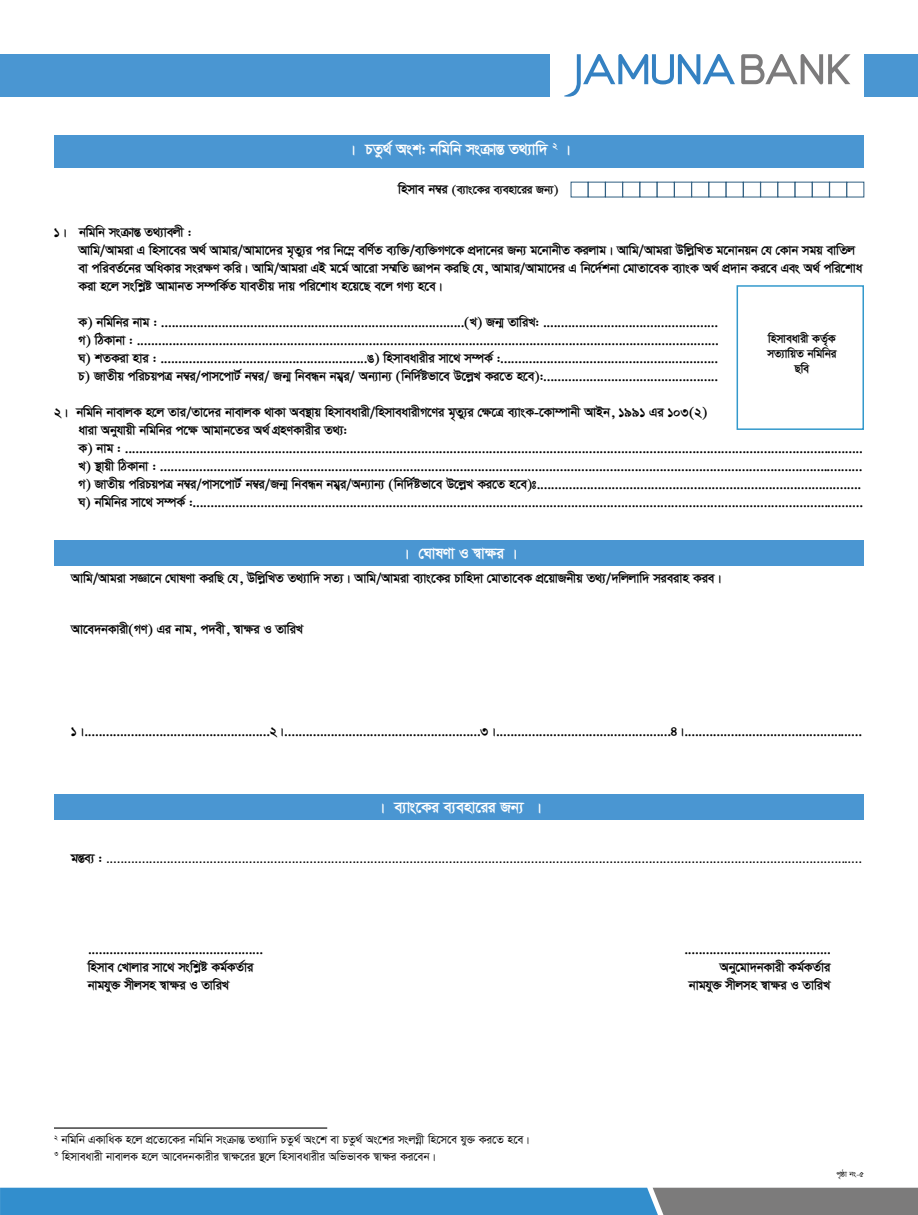
<style>
.page{position:relative;width:918px;height:1215px;background:#fff}
.page>*{position:absolute;margin:0;border:0;box-sizing:border-box;transform-origin:0 0}
.t1{font:700 18px "Sutonny MJ";color:#fff}
.t2{font:700 15px/18px "Sutonny MJ";color:#000}
.t3{font:15px "Sutonny MJ";color:#000}
.t4{font:13.5px/16.5px "Sutonny MJ";color:#000}
.t5{font:700 13.5px/15px "Sutonny MJ";color:#000;text-align:center}
.t6{font:9px "Sutonny MJ";color:#000}
.s1{font-size:15px}
.s2{font-weight:700}
</style>
<div class="page">
<div style="left:0;top:54px;width:918px;height:43px;background:#4a96d2"></div>
<div style="left:551px;top:44px;width:313px;height:60px;background:#fff"></div>
<svg style="left:741px;top:54px;width:110px;height:30px"></svg>
<svg style="left:564px;top:54px;width:171px;height:43px"></svg>
<div style="left:54px;top:135px;width:810px;height:32px;background:#4a96d2"></div>
<div style="left:54px;top:540px;width:810px;height:26px;background:#4a96d2"></div>
<div style="left:54px;top:794px;width:810px;height:26px;background:#4a96d2"></div>
<svg style="left:0;top:1188px;width:918px;height:27px;background:#4889b6"></svg>
<div style="left:605px;top:182px;width:18px;height:15px;background:#fff;border:1px solid #2e5d80"></div>
<div style="left:674px;top:182px;width:18px;height:15px;background:#fff;border:1px solid #2e5d80"></div>
<div style="left:726px;top:182px;width:17px;height:15px;background:#fff;border:1px solid #2e5d80"></div>
<div style="left:743px;top:182px;width:18px;height:15px;background:#fff;border:1px solid #2e5d80"></div>
<div style="left:778px;top:182px;width:17px;height:15px;background:#fff;border:1px solid #2e5d80"></div>
<div style="left:812px;top:182px;width:18px;height:15px;background:#fff;border:1px solid #2e5d80"></div>
<div style="left:737px;top:285px;width:127px;height:145px;border:2px solid #39c"></div>
<hr style="left:54px;top:1127px;width:273px;height:2px;background:#000">
<p class="t1" style="left:347px;top:140px;width:225px">| PZZ_©ASK: BWGWB MSΜVŠÍZ_¨VW` <sup>2</sup> |</p>
<p class="t5" style="left:398px;top:183px;width:162px"><span class="s1">WNMVE B¤^I</span> (E¨VS‡KI E¨ENV‡II RB¨)</p>
<p class="t2" style="left:78px;top:224px;width:785px;text-indent:-24px">1| BWGWB MSΜVŠÍZ_¨VEJX :<br>AVWG/AVGIV G WNMV‡EI A_©AVGVI/AVGV‡`I G„ZY¨I CI WB‡¤ŒEWY©Z E¨W³/E¨W³MY‡K CÖ`V‡BI RB¨ G‡BVBXZ KIJVG| AVWG/AVGIV DWJØWLZ G‡BVBQB †H †KVB MGQ EVWZJ EV CWIEZ©‡BI AWAKVI MSIŸY KWI| AVWG/AVGIV GB G‡G©AV‡IV M¤§WZ ÁVCB KIWQ †H, AVGVI/AVGV‡`I G WB‡`©KBV †GVZV‡EK E¨VSK A_©CÖ`VB KI‡E GES A_©CWI‡KVA KIV N‡J MSWKØÓ AVGVBZ M¤ÚWK©Z HVEZXQ `VQ CWI‡KVA N‡Q‡Q E‡J MY¨ N‡E|</p>
<p class="t2" style="left:78px;top:314px;width:641px;text-align:justify">K) BWGWBI BVG : .....................................................................................(L) RB¥ ZVWIL: .................................................<br>M) WVKVBV : ...................................................................................................................................................................<br>N) KZKIV NVI : ..........................................................O) WNMVEAVIXI MV‡_ M¤ÚK©:.............................................................<br>P) RVZXQ CWIPQCÎ B¤^I/CVM‡CVU©B¤^I/ RB¥ WBEÜB BG¦I/ AB¨VB¨ (WBW`©ÓFV‡E D‡JØL KI‡Z N‡E):.................................................</p>
<p class="t2" style="left:78px;top:404px;width:786px;text-indent:-24px">2| BWGWB BVEVJK N‡J ZVI/ZV‡`I BVEVJK _VKV AE¯’VQ WNMVEAVIX/WNMVEAVIXM‡YI G„ZY¨I †Ÿ‡Î E¨VSK-‡KV¤ÚVBX AVBB, 1991 GI 103(2)<br>AVIV ABYHVQX BWGWBI C‡Ÿ AVGVB‡ZI A_©MÖNYKVIXI Z_¨:<br>K) BVG : ...............................................................................................................................................................................................................<br>L) ¯’VQX WVKVBV : .....................................................................................................................................................................................................<br>M) RVZXQ CWIPQCÎ B¤^I/CVM‡CVU©B¤^I/RB¥ WBEÜB BG¦I/AB¨VB¨ (WBW`©ÓFV‡E D‡JØL KI‡Z N‡E)T...........................................................................................<br>N) BWGWBI MV‡_ M¤ÚK©:............................................................................................................................................................................................</p>
<p class="t5" style="left:767px;top:332px;width:72px">WNMVEAVIX KZ©„K<br>MZ¨VWQZ BWGWBI<br>QWE</p>
<p class="t1" style="left:401px;top:543px;width:118px">| †NVLYV I ¯^VŸI |</p>
<p class="t2" style="left:71px;top:570px;width:652px">AVWG/AVGIV MÁV‡B †NVLYV KIWQ †H, DWJØWLZ Z_¨VW` MZ¨| AVWG/AVGIV E¨VS‡KI PVWN`V †GVZV‡EK CÖ‡QVRBXQ Z_¨/`WJJVW` MIEIVN KIE|</p>
<p class="t2" style="left:71px;top:621px;width:233px">AV‡E`BKVIX(MY) GI BVG, C`EX, ¯^VŸI I ZVWIL</p>
<p class="t2" style="left:71px;top:723px;width:792px">1|....................................................2|.......................................................3|.................................................4|..................................................</p>
<p class="t1" style="left:376px;top:797px;width:167px">| E¨VS‡KI E¨ENV‡II RB¨ |</p>
<p class="t3" style="left:71px;top:850px;width:792px"><span class="s2">GŠÍE¨ :</span> ....................................................................................................................................................................................................................</p>
<p class="t2" style="left:88px;top:941px;width:176px">.................................................<br>WNMVE †LVJVI MV‡_ MSWKØÓ KG©KZ©VI<br>BVGHY³ MXJMN ¯^VŸI I ZVWIL</p>
<p class="t2" style="left:684px;top:941px;width:148px;text-align:right">.........................................<br>ABY‡GV`BKVIX KG©KZ©VI<br>BVGHY³ MXJMN ¯^VŸI I ZVWIL</p>
<p class="t4" style="left:54px;top:1132px;width:477px"><sup>2</sup> BWGWB GKVWAK N‡J CÖ‡Z¨‡KI BWGWB MSΜVŠÍZ_¨VW` PZZ_©AS‡K EV PZZ_©AS‡KI MSJMŒXWN‡M‡E HY³ KI‡Z N‡E|<br><sup>3</sup> WNMVEAVIX BVEVJK N‡J AV‡E`BKVIXI ¯^VŸ‡II ¯’‡J WNMVEAVIXI AWFFVEK ¯^VŸI KI‡EB|</p>
<p class="t6" style="left:836px;top:1169px;width:29px">C„ÔV BS-5</p>
</div>
